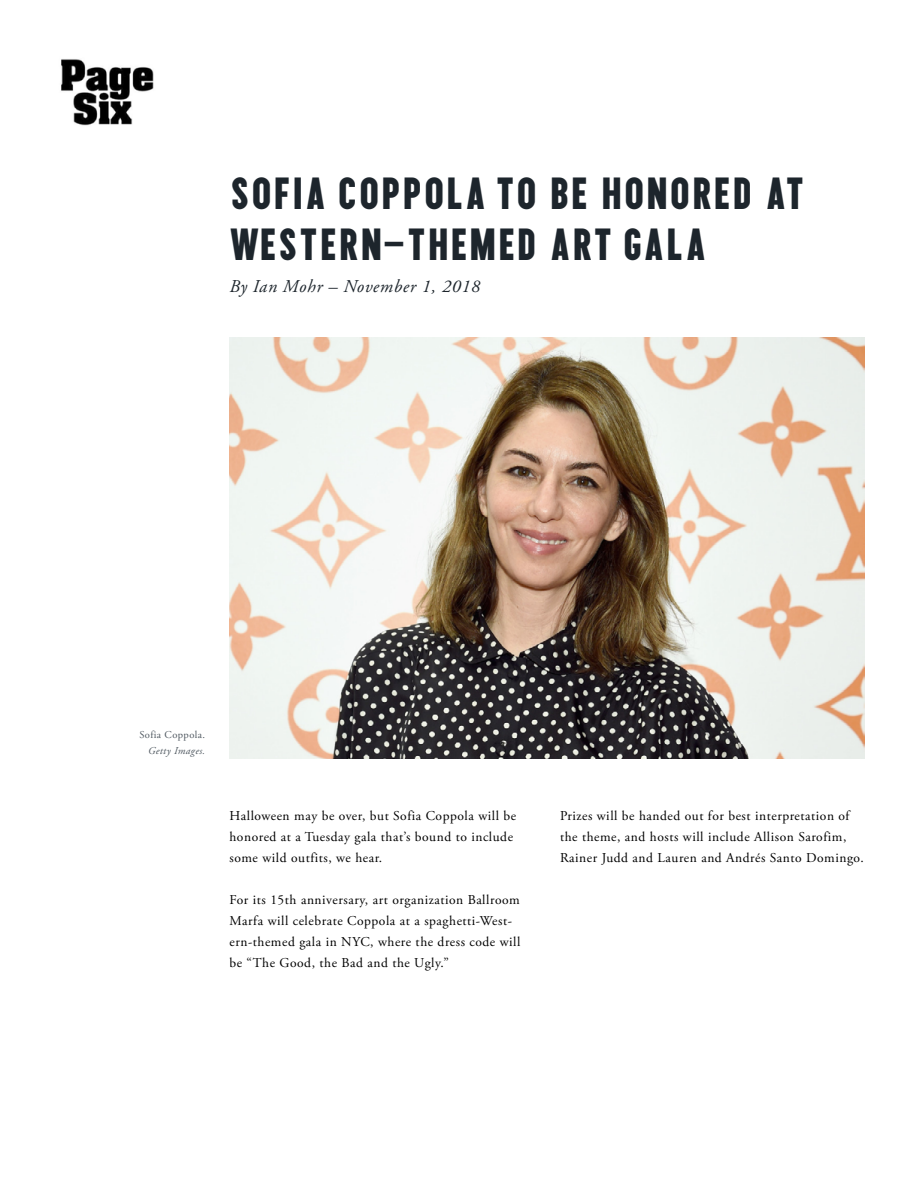
<style>
.page{position:relative;width:918px;height:1188px;background:#fff}
.page>*{position:absolute;margin:0;border:0;box-sizing:border-box;transform-origin:0 0}
.t1{font:45px/51px "Prismatic 4 Base";color:#1d252c}
.t2{font:italic 18px "Adobe Garamond Pro";letter-spacing:.04em;color:#1d252c}
.t3{font:13.5px/21px "Adobe Garamond Pro";letter-spacing:.04em;color:#000}
.t4{font:10.5px "Adobe Garamond Pro";letter-spacing:.04em;color:#4f5860}
.t5{font:italic 10.5px "Adobe Garamond Pro";letter-spacing:.04em;color:#4f5860}
</style>
<div class="page">
<img style="left:61px;top:59px;width:93px;height:67px">
<img style="left:230px;top:338px;width:634px;height:421px">
<h1 class="t1" style="left:230px;top:168px;width:578px">SOFIA COPPOLA TO BE HONORED AT<br>WESTERN-THEMED ART GALA</h1>
<h2 class="t2" style="left:230px;top:275px;width:252px">By Ian Mohr – November 1, 2018</h2>
<p class="t4" style="left:139px;top:728px;width:67px">Sofia Coppola.</p>
<p class="t5" style="left:148px;top:744px;width:58px">Getty Images.</p>
<p class="t3" style="left:230px;top:805px;width:288px">Halloween may be over, but Sofia Coppola will be honored at a Tuesday gala that’s bound to include some wild outfits, we hear.</p>
<p class="t3" style="left:230px;top:889px;width:292px">For its 15th anniversary, art organization Ballroom Marfa will celebrate Coppola at a spaghetti-West&shy;ern-themed gala in NYC, where the dress code will be “The Good, the Bad and the Ugly.”</p>
<p class="t3" style="left:560px;top:806px;width:305px">Prizes will be handed out for best interpretation of the theme, and hosts will include Allison Sarofim,<br>Rainer Judd and Lauren and Andrés Santo Domingo.</p>
</div>
